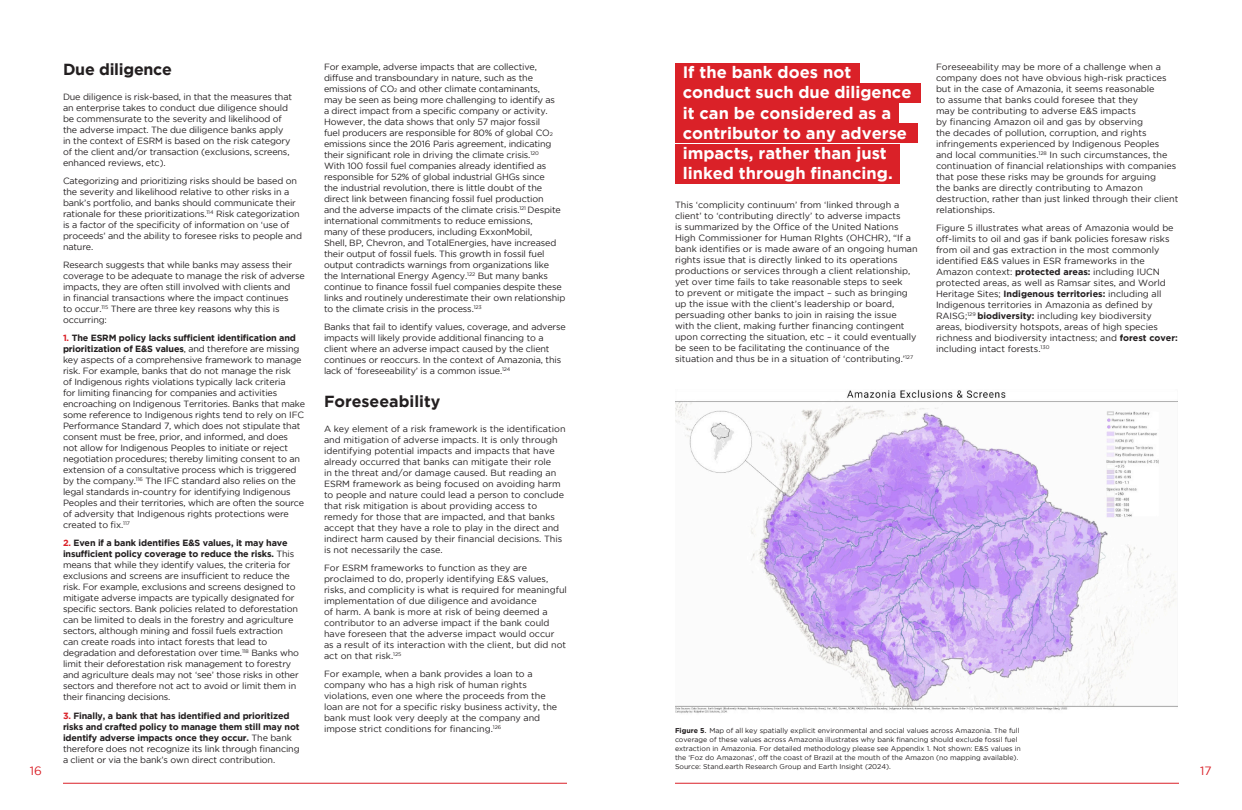
<style>
.page{position:relative;width:1242px;height:810px;background:#fff}
.page>*{position:absolute;margin:0;border:0;box-sizing:border-box;transform-origin:0 0}
.t1{font:700 16.5px/20.2px "Gotham";color:#fff}
.t2{font:700 16px "Gotham";color:#231f20}
.t3{font:12px "Gotham";color:#da2128}
.t4{font:9px/11px "Gotham";letter-spacing:-.015em;color:#231f20}
.t5{font:700 9px/11px "Gotham";letter-spacing:-.015em;color:#231f20}
.t6{font:7px/9px "Gotham";color:#231f20}
.s1{font-weight:700}
.s2{font-weight:700;color:#da2128}
.s3{color:#da2128}
.s4{font-weight:400}
.s5{font-size:5.2px}
.s6{font-size:9px}
</style>
<div class="page">
<hr style="left:63px;top:783px;width:504px;height:1px;background:#da2128">
<hr style="left:675px;top:783px;width:504px;height:1px;background:#da2128">
<img style="left:676px;top:389px;width:501px;height:325px">
<div style="left:675px;top:124px;width:243px;height:19px;background:#da2128"></div>
<div style="left:675px;top:63px;width:185px;height:19px;background:#da2128"></div>
<div style="left:675px;top:83px;width:246px;height:19px;background:#da2128"></div>
<div style="left:675px;top:104px;width:224px;height:19px;background:#da2128"></div>
<div style="left:675px;top:144px;width:225px;height:19px;background:#da2128"></div>
<div style="left:675px;top:165px;width:225px;height:19px;background:#da2128"></div>
<p class="t4" style="left:936px;top:61px;width:244px">Foreseeability may be more of a challenge when a company does not have obvious high-risk practices but in the case of Amazonia, it seems reasonable<br>to assume that banks could foresee that they<br>may be contributing to adverse E&amp;S impacts<br>by financing Amazon oil and gas by observing<br>the decades of pollution, corruption, and rights infringements experienced by Indigenous Peoples<br>and local communities.<sup>128</sup> In such circumstances, the continuation of financial relationships with companies that pose these risks may be grounds for arguing<br>the banks are directly contributing to Amazon destruction, rather than just linked through their client relationships.</p>
<p class="t4" style="left:936px;top:222px;width:243px">Figure 5 illustrates what areas of Amazonia would be off-limits to oil and gas if bank policies foresaw risks from oil and gas extraction in the most commonly identified E&amp;S values in ESR frameworks in the Amazon context: <span class="s1">protected areas:</span> including IUCN protected areas, as well as Ramsar sites, and World Heritage Sites; <span class="s1">Indigenous territories:</span> including all Indigenous territories in Amazonia as defined by RAISG;<sup>129</sup> <span class="s1">biodiversity:</span> including key biodiversity areas, biodiversity hotspots, areas of high species richness and biodiversity intactness; and <span class="s1">forest cover: </span>including intact forests.<sup>130</sup></p>
<p class="t2" style="left:63px;top:60px;width:111px">Due diligence</p>
<p class="t4" style="left:63px;top:91px;width:231px">Due diligence is risk-based, in that the measures that an enterprise takes to conduct due diligence should be commensurate to the severity and likelihood of the adverse impact. The due diligence banks apply in the context of ESRM is based on the risk category of the client and/or transaction (exclusions, screens, enhanced reviews, etc).</p>
<p class="t4" style="left:63px;top:175px;width:240px">Categorizing and prioritizing risks should be based on the severity and likelihood relative to other risks in a bank’s portfolio, and banks should communicate their rationale for these prioritizations.<sup>114</sup> Risk categorization is a factor of the specificity of information on ‘use of proceeds’ and the ability to foresee risks to people and nature.</p>
<p class="t4" style="left:63px;top:259px;width:243px">Research suggests that while banks may assess their coverage to be adequate to manage the risk of adverse impacts, they are often still involved with clients and<br>in financial transactions where the impact continues<br>to occur.<sup>115</sup> There are three key reasons why this is occurring:</p>
<p class="t4" style="left:63px;top:332px;width:244px"><span class="s2">1.</span> <span class="s1">The ESRM policy lacks sufficient identification and prioritization of E&amp;S values</span>, and therefore are missing key aspects of a comprehensive framework to manage risk. For example, banks that do not manage the risk<br>of Indigenous rights violations typically lack criteria<br>for limiting financing for companies and activities encroaching on Indigenous Territories. Banks that make some reference to Indigenous rights tend to rely on IFC Performance Standard 7, which does not stipulate that consent must be free, prior, and informed, and does<br>not allow for Indigenous Peoples to initiate or reject negotiation procedures; thereby limiting consent to an extension of a consultative process which is triggered by the company.<sup>116</sup> The IFC standard also relies on the legal standards in-country for identifying Indigenous Peoples and their territories, which are often the source of adversity that Indigenous rights protections were created to fix.<sup>117</sup></p>
<p class="t4" style="left:63px;top:538px;width:238px"><span class="s2">2.</span> <span class="s1">Even if a bank identifies E&amp;S values, it may have insufficient policy coverage to reduce the risks.</span> This means that while they identify values, the criteria for exclusions and screens are insufficient to reduce the risk. For example, exclusions and screens designed to mitigate adverse impacts are typically designated for specific sectors. Bank policies related to deforestation can be limited to deals in the forestry and agriculture sectors, although mining and fossil fuels extraction can create roads into intact forests that lead to degradation and deforestation over time.<sup>118</sup> Banks who limit their deforestation risk management to forestry and agriculture deals may not ‘see’ those risks in other sectors and therefore not act to avoid or limit them in their financing decisions.</p>
<p class="t5" style="left:63px;top:710px;width:238px"><span class="s3">3.</span> Finally, a bank that has identified and prioritized risks and crafted policy to manage them still may not identify adverse impacts once they occur. <span class="s4">The bank therefore does not recognize its link through financing a client or via the bank’s own direct contribution.</span></p>
<p class="t4" style="left:324px;top:61px;width:243px">For example, adverse impacts that are collective, diffuse and transboundary in nature, such as the emissions of CO<span class="s5">2</span> and other climate contaminants,<br>may be seen as being more challenging to identify as<br>a direct impact from a specific company or activity.<br>However, the data shows that only 57 major fossil<br>fuel producers are responsible for 80% of global CO<span class="s5">2 </span>emissions since the 2016 Paris agreement, indicating their significant role in driving the climate crisis.<sup>120<br></sup>With 100 fossil fuel companies already identified as responsible for 52% of global industrial GHGs since<br>the industrial revolution, there is little doubt of the direct link between financing fossil fuel production<br>and the adverse impacts of the climate crisis.<sup>121</sup> Despite international commitments to reduce emissions,<br>many of these producers, including ExxonMobil,<br>Shell, BP, Chevron, and TotalEnergies, have increased their output of fossil fuels. This growth in fossil fuel output contradicts warnings from organizations like the International Energy Agency.<sup>122</sup> But many banks continue to finance fossil fuel companies despite these links and routinely underestimate their own relationship to the climate crisis in the process.<sup>123</sup></p>
<p class="t4" style="left:324px;top:321px;width:243px">Banks that fail to identify values, coverage, and adverse impacts will likely provide additional financing to a client where an adverse impact caused by the client continues or reoccurs. In the context of Amazonia, this lack of ‘foreseeability’ is a common issue.<sup>124</sup></p>
<p class="t2" style="left:324px;top:392px;width:118px">Foreseeability</p>
<p class="t4" style="left:324px;top:423px;width:243px">A key element of a risk framework is the identification and mitigation of adverse impacts. It is only through identifying potential impacts and impacts that have already occurred that banks can mitigate their role<br>in the threat and/or damage caused. But reading an ESRM framework as being focused on avoiding harm to people and nature could lead a person to conclude that risk mitigation is about providing access to remedy for those that are impacted, and that banks accept that they have a role to play in the direct and indirect harm caused by their financial decisions. This is not necessarily the case.</p>
<p class="t4" style="left:324px;top:562px;width:244px">For ESRM frameworks to function as they are proclaimed to do, properly identifying E&amp;S values, risks, and complicity is what is required for meaningful implementation of due diligence and avoidance<br>of harm. A bank is more at risk of being deemed a contributor to an adverse impact if the bank could have foreseen that the adverse impact would occur<br>as a result of its interaction with the client, but did not act on that risk.<sup>125</sup></p>
<p class="t4" style="left:324px;top:669px;width:235px">For example, when a bank provides a loan to a company who has a high risk of human rights violations, even one where the proceeds from the loan are not for a specific risky business activity, the bank must look very deeply at the company and impose strict conditions for financing.<sup>126</sup></p>
<p class="t1" style="left:683px;top:62px;width:230px">If the bank does not conduct such due diligence it can be considered as a contributor to any adverse impacts, rather than just linked through financing.</p>
<p class="t4" style="left:675px;top:199px;width:244px">This ‘complicity continuum’ from ‘linked through a client’ to ‘contributing directly’ to adverse impacts<br>is summarized by the Office of the United Nations High Commissioner for Human RIghts (OHCHR), “If a bank identifies or is made aware of an ongoing human rights issue that is directly linked to its operations productions or services through a client relationship, yet over time fails to take reasonable steps to seek<br>to prevent or mitigate the impact – such as bringing up the issue with the client’s leadership or board, persuading other banks to join in raising the issue with the client, making further financing contingent upon correcting the situation, etc – it could eventually be seen to be facilitating the continuance of the situation and thus be in a situation of ‘contributing.’<sup>127</sup></p>
<p class="t6" style="left:675px;top:726px;width:347px"><span class="s1">Figure 5</span><span class="s6">.</span> Map of all key spatially explicit environmental and social values across Amazonia. The full coverage of these values across Amazonia illustrates why bank financing should exclude fossil fuel extraction in Amazonia. For detailed methodology please see Appendix 1. Not shown: E&amp;S values in the ‘Foz do Amazonas’, off the coast of Brazil at the mouth of the Amazon (no mapping available).<br>Source: Stand.earth Research Group and Earth Insight (2024).</p>
<h3 class="t3" style="left:30px;top:764px;width:14px">16</h3>
<h3 class="t3" style="left:1200px;top:764px;width:13px">17</h3>
</div>
